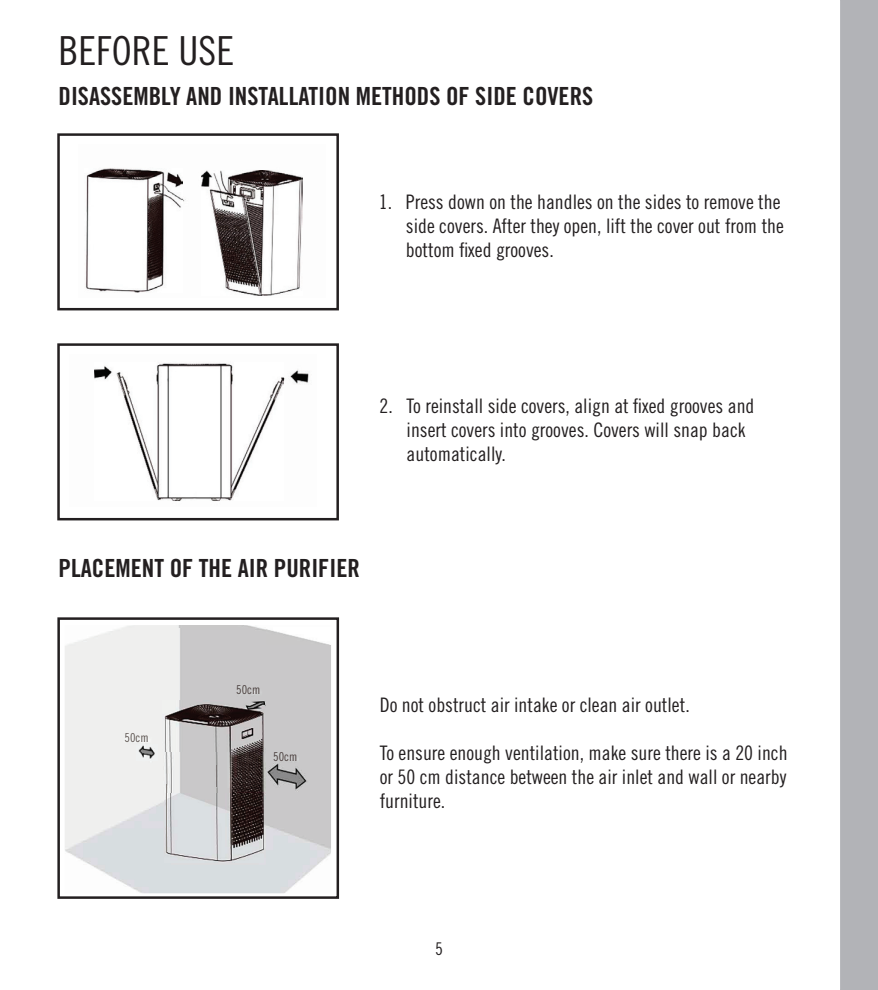
<style>
.page{position:relative;width:878px;height:990px;background:#fff}
.page>*{position:absolute;margin:0;border:0;box-sizing:border-box;transform-origin:0 0}
.MAIN_TITLES{font:40px "Trade Gothic LT Std Cn 18";color:#231f20}
.Bolded_Copy{font:25px "Trade Gothic Bold Cond Twenty";color:#231f20}
.NUMBERS_NORMAL_BULLE{font:20px/24px "Trade Gothic LT Std Cn 18";color:#231f20}
.t1{font:17.5px "Trade Gothic LT Std Cn 18";color:#231f20}
.t2{font:12.25px "Trade Gothic LT Std Cn 18";color:#4a3f3d}
.t3{font:12.25px "Trade Gothic LT Std Cn 18";color:#5b524e}
.t4{font:12.25px "Trade Gothic LT Std Cn 18";color:#493d3c}
.t5{font:10.25px "Trade Gothic LT Std Cn 18";color:#4a3f3d}
</style>
<div class="page">
<div style="left:840px;top:0;width:38px;height:990px;background:#b2b3b7"></div>
<div style="left:57px;top:133px;width:282px;height:177px;border:2px solid #231f20"></div>
<div style="left:57px;top:343px;width:282px;height:177px;border:2px solid #231f20"></div>
<img style="left:85px;top:168px;width:97px;height:124px">
<img style="left:201px;top:171px;width:101px;height:125px">
<img style="left:94px;top:369px;width:215px;height:132px">
<img style="left:95px;top:363px;width:188px;height:137px">
<div style="left:57px;top:617px;width:282px;height:282px;border:2px solid #231f20"></div>
<img style="left:65px;top:625px;width:266px;height:268px">
<img style="left:177px;top:625px;width:67px;height:2px">
<img style="left:162px;top:700px;width:102px;height:52px">
<img style="left:164px;top:793px;width:100px;height:70px">
<img style="left:266px;top:627px;width:65px;height:18px">
<svg style="left:216px;top:765px;width:1px;height:22px"></svg>
<hr style="left:166px;top:785px;width:1px;height:68px;background:#86817d">
<img style="left:136px;top:745px;width:21px;height:16px">
<p class="MAIN_TITLES" style="left:58px;top:27px;width:177px">BEFORE USE</p>
<p class="Bolded_Copy" style="left:58px;top:81px;width:536px">DISASSEMBLY AND INSTALLATION METHODS OF SIDE COVERS</p>
<p class="NUMBERS_NORMAL_BULLE" style="left:406px;top:190px;width:379px;text-indent:-27px">1. Press down on the handles on the sides to remove the side covers. After they open, lift the cover out from the bottom fixed grooves.</p>
<p class="NUMBERS_NORMAL_BULLE" style="left:406px;top:394px;width:349px;text-indent:-27px">2. To reinstall side covers, align at fixed grooves and insert covers into grooves. Covers will snap back automatically.</p>
<p class="t5" style="left:495px;top:396px;width:21px">50cm</p>
<p class="Bolded_Copy" style="left:58px;top:553px;width:303px">PLACEMENT OF THE AIR PURIFIER</p>
<p class="t3" style="left:124px;top:731px;width:26px">50cm</p>
<p class="t2" style="left:236px;top:683px;width:26px">50cm</p>
<p class="t4" style="left:273px;top:749px;width:26px">50cm</p>
<p class="NUMBERS_NORMAL_BULLE" style="left:379px;top:693px;width:311px">Do not obstruct air intake or clean air outlet.</p>
<p class="NUMBERS_NORMAL_BULLE" style="left:379px;top:741px;width:409px;text-align:justify">To ensure enough ventilation, make sure there is a 20 inch or 50 cm distance between the air inlet and wall or nearby furniture.</p>
<p class="t1" style="left:435px;top:938px;width:9px">5</p>
</div>
